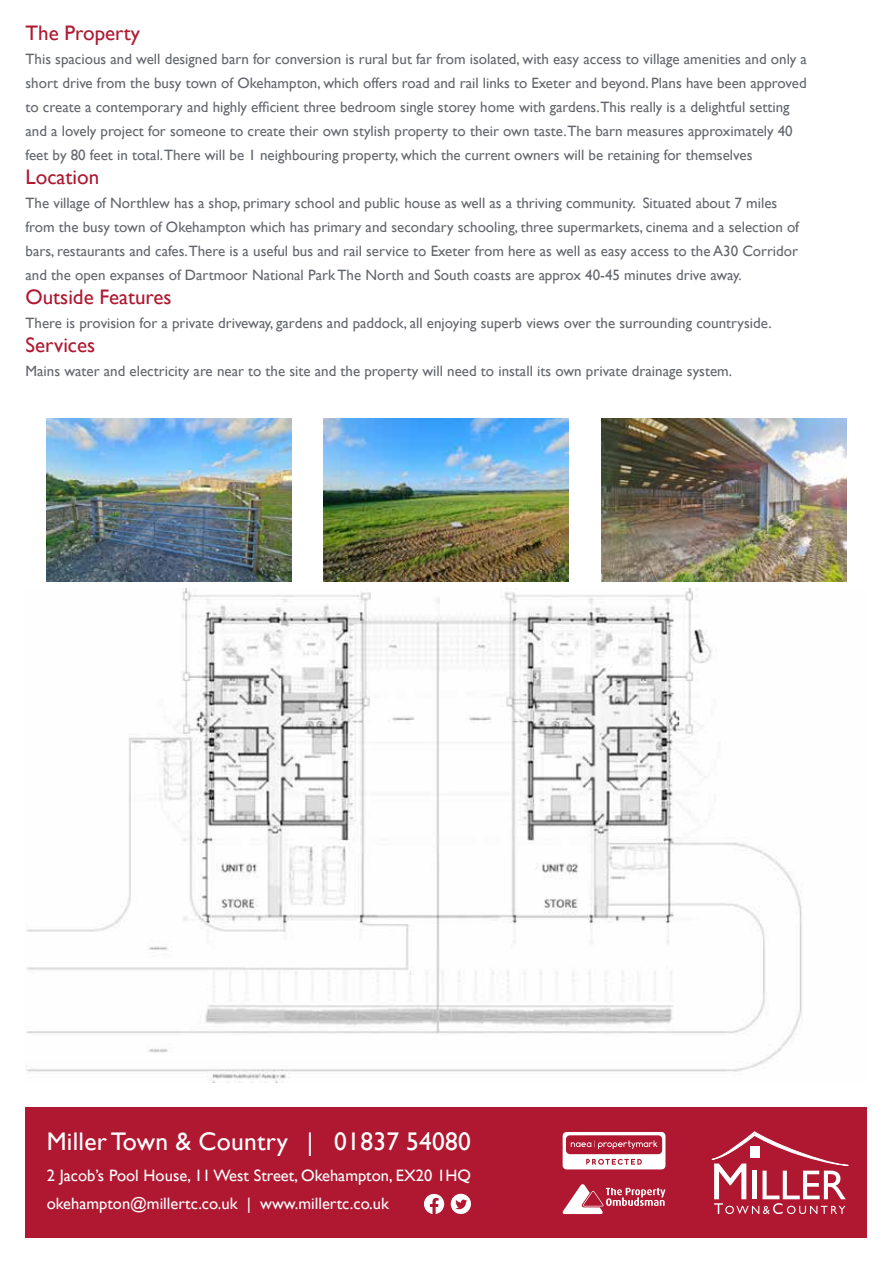
<style>
.page{position:relative;width:893px;height:1263px;background:#fff}
.page>*{position:absolute;margin:0;border:0;box-sizing:border-box;transform-origin:0 0}
.t1{font:25.5px "Gill Sans";letter-spacing:.01em;color:#fff}
.t2{font:21px "Gill Sans";color:#af1830}
.t3{font:16.5px/28.5px "Gill Sans";color:#fff}
.t4{font:15px/24px "Gill Sans";color:#63676d}
</style>
<div class="page">
<div style="left:26px;top:1108px;width:841px;height:130px;background:#af1830"></div>
<img style="left:601px;top:418px;width:245px;height:163px">
<img style="left:324px;top:418px;width:245px;height:163px">
<img style="left:26px;top:588px;width:776px;height:494px">
<svg style="left:712px;top:1132px;width:136px;height:82px"></svg>
<svg style="left:424px;top:1194px;width:20px;height:20px"></svg>
<svg style="left:451px;top:1194px;width:20px;height:20px"></svg>
<svg style="left:562px;top:1184px;width:103px;height:30px"></svg>
<svg style="left:563px;top:1132px;width:102px;height:37px"></svg>
<img style="left:47px;top:418px;width:245px;height:163px">
<h2 class="t2" style="left:26px;top:21px;width:116px">The Property</h2>
<p class="t4" style="left:26px;top:47px;width:783px">This spacious and well designed barn for conversion is rural but far from isolated, with easy access to village amenities and only a short drive from the busy town of Okehampton, which offers road and rail links to Exeter and beyond. Plans have been approved to create a contemporary and highly efficient three bedroom single storey home with gardens.This really is a delightful setting and a lovely project for someone to create their own stylish property to their own taste.The barn measures approximately 40 feet by 80 feet in total.There will be 1 neighbouring property, which the current owners will be retaining for themselves</p>
<h2 class="t2" style="left:26px;top:165px;width:75px">Location</h2>
<p class="t4" style="left:26px;top:191px;width:775px">The village of Northlew has a shop, primary school and public house as well as a thriving community. Situated about 7 miles from the busy town of Okehampton which has primary and secondary schooling, three supermarkets, cinema and a selection of bars, restaurants and cafes.There is a useful bus and rail service to Exeter from here as well as easy access to the A30 Corridor and the open expanses of Dartmoor National Park The North and South coasts are approx 40-45 minutes drive away.</p>
<h2 class="t2" style="left:26px;top:285px;width:148px">Outside Features</h2>
<p class="t4" style="left:26px;top:311px;width:748px">There is provision for a private driveway, gardens and paddock, all enjoying superb views over the surrounding countryside.</p>
<h2 class="t2" style="left:26px;top:333px;width:71px">Services</h2>
<p class="t4" style="left:26px;top:359px;width:708px">Mains water and electricity are near to the site and the property will need to install its own private drainage system.</p>
<h1 class="t1" style="left:47px;top:1126px;width:426px">Miller Town &amp; Country | 01837 54080</h1>
<p class="t3" style="left:47px;top:1161px;width:426px">2 Jacob’s Pool House, 11 West Street, Okehampton, EX20 1HQ okehampton@millertc.co.uk | www.millertc.co.uk</p>
</div>
